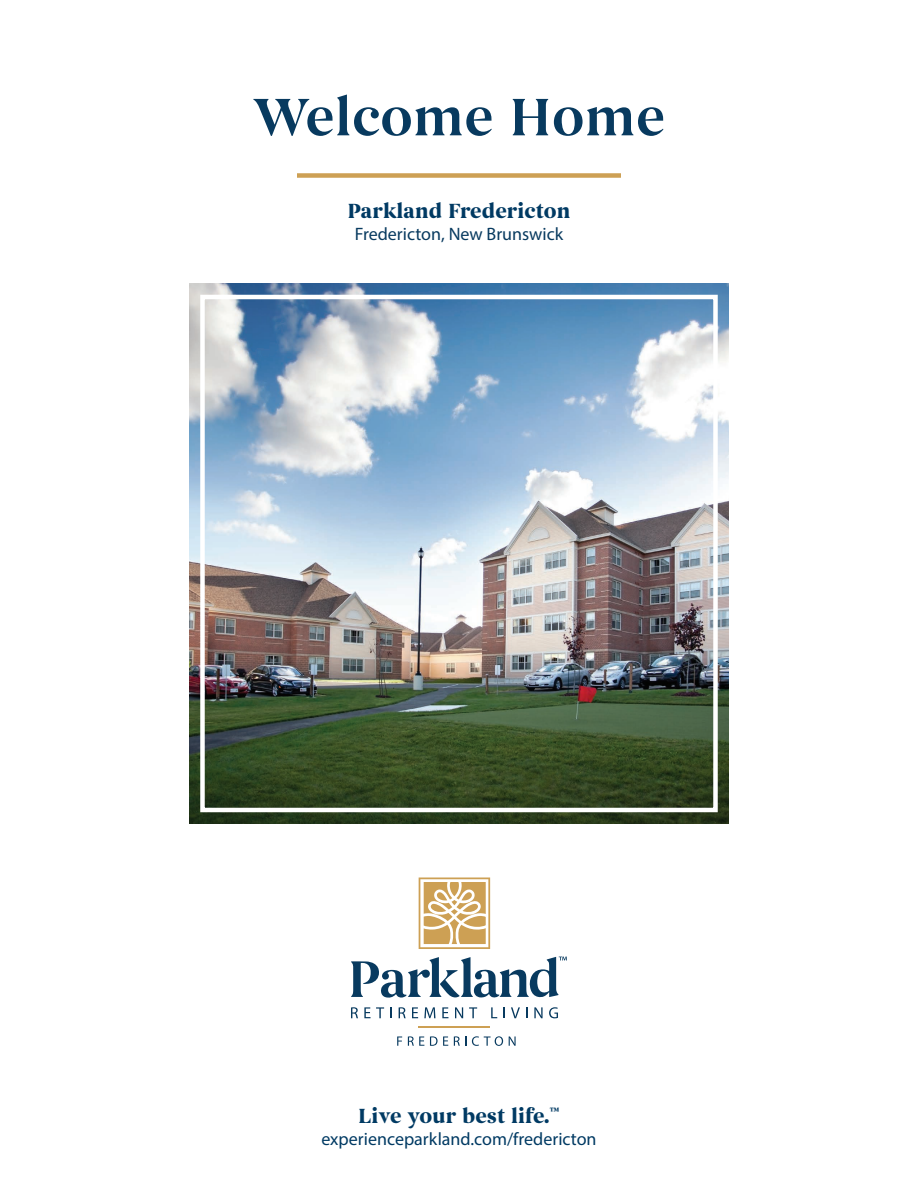
<style>
.page{position:relative;width:918px;height:1188px;background:#fff}
.page>*{position:absolute;margin:0;border:0;box-sizing:border-box;transform-origin:0 0}
.t1{font:600 54px "Begum";color:#083a5f}
.t2{font:700 21px "Begum";color:#003a63}
.t3{font:18px "Myriad Pro";color:#003a63}
.t4{font:18px "Myriad Pro";color:#083a5f}
</style>
<div class="page">
<img style="left:189px;top:284px;width:540px;height:540px">
<div style="left:297px;top:173px;width:324px;height:5px;background:#cda054"></div>
<div style="left:200px;top:295px;width:518px;height:517px;border:4px solid #fff"></div>
<svg style="left:419px;top:878px;width:71px;height:71px"></svg>
<svg style="left:351px;top:957px;width:216px;height:41px"></svg>
<svg style="left:351px;top:1007px;width:7px;height:11px"></svg>
<svg style="left:364px;top:1007px;width:20px;height:11px"></svg>
<svg style="left:399px;top:1007px;width:7px;height:11px"></svg>
<svg style="left:412px;top:1007px;width:6px;height:11px"></svg>
<svg style="left:424px;top:1007px;width:11px;height:11px"></svg>
<svg style="left:442px;top:1007px;width:6px;height:11px"></svg>
<svg style="left:455px;top:1007px;width:8px;height:11px"></svg>
<svg style="left:469px;top:1007px;width:8px;height:11px"></svg>
<svg style="left:491px;top:1007px;width:6px;height:11px"></svg>
<svg style="left:511px;top:1007px;width:9px;height:11px"></svg>
<svg style="left:534px;top:1007px;width:9px;height:11px"></svg>
<svg style="left:549px;top:1007px;width:9px;height:11px"></svg>
<hr style="left:419px;top:1026px;width:71px;height:2px;background:#cda054">
<svg style="left:397px;top:1036px;width:5px;height:10px"></svg>
<svg style="left:408px;top:1036px;width:16px;height:10px"></svg>
<svg style="left:430px;top:1036px;width:18px;height:10px"></svg>
<svg style="left:454px;top:1036px;width:12px;height:10px"></svg>
<svg style="left:472px;top:1036px;width:31px;height:10px"></svg>
<svg style="left:509px;top:1036px;width:7px;height:10px"></svg>
<h1 class="t1" style="left:253px;top:84px;width:414px">Welcome Home</h1>
<p class="t2" style="left:347px;top:198px;width:225px">Parkland Fredericton</p>
<p class="t4" style="left:355px;top:223px;width:210px">Fredericton, New Brunswick</p>
<p class="t2" style="left:358px;top:1103px;width:203px">Live your best life.<sup>™</sup></p>
<p class="t3" style="left:321px;top:1127px;width:277px">experienceparkland.com/fredericton</p>
</div>
